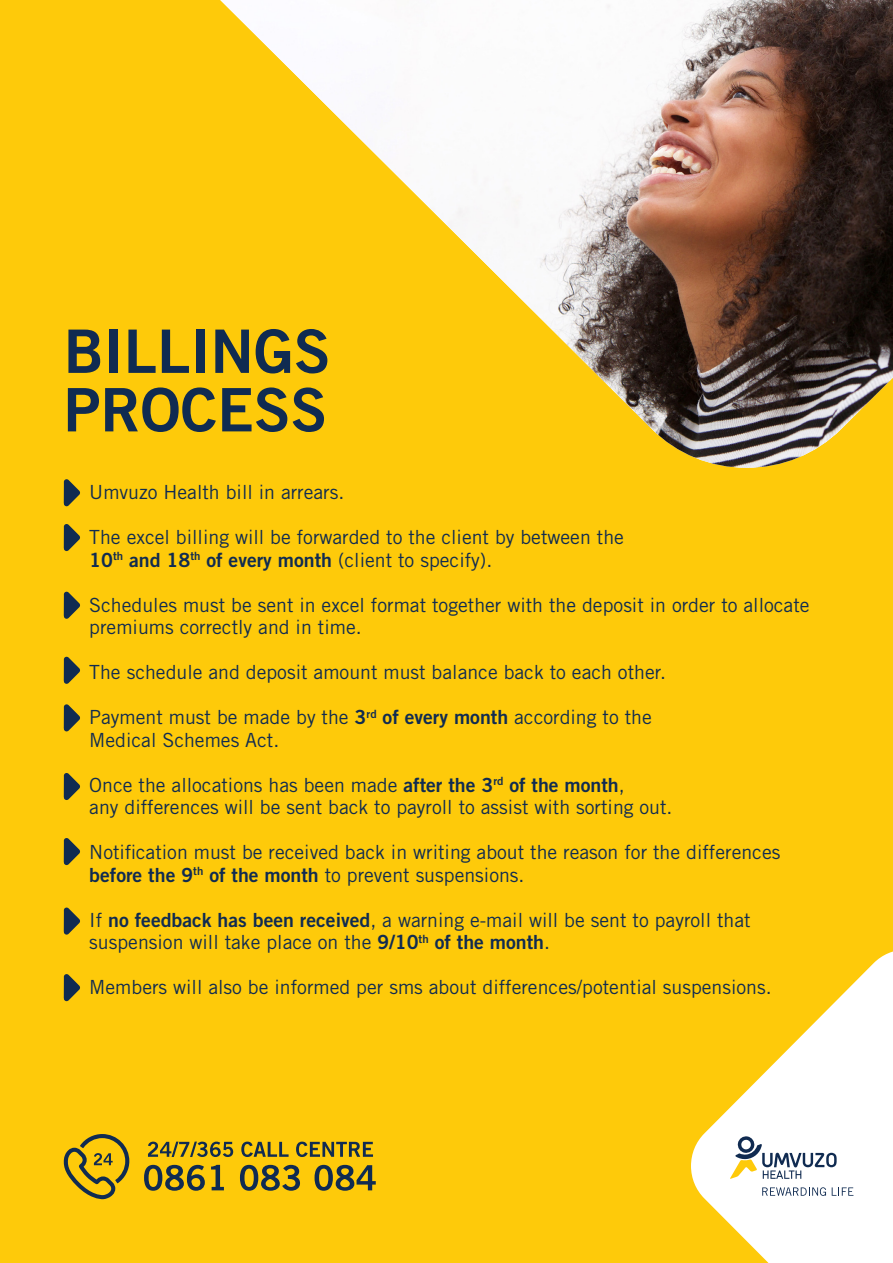
<style>
.page{position:relative;width:893px;height:1263px;background:#feca0a}
.page>*{position:absolute;margin:0;border:0;box-sizing:border-box;transform-origin:0 0}
.t1{font:60px/58.5px "Trade Gothic LT Std Bd 2";color:#102b51}
.t2{font:19.5px/22.5px "Trade Gothic LT Std";color:#102b51}
.t3{font:19.5px "Trade Gothic LT Std Bd 2";color:#102b51}
.s1{font-family:"Trade Gothic LT Std"}
.s2{font-family:"Trade Gothic LT Std Bd 2"}
</style>
<div class="page">
<svg style="left:691px;top:951px;width:202px;height:312px;fill:#fff"></svg>
<svg style="left:730px;top:1136px;width:107px;height:43px;background:#d1d4d2"></svg>
<svg style="left:762px;top:1187px;width:64px;height:9px"></svg>
<svg style="left:832px;top:1187px;width:21px;height:9px"></svg>
<img style="left:220px;top:0;width:673px;height:468px">
<svg style="left:63px;top:1134px;width:66px;height:65px"></svg>
<svg style="left:144px;top:1165px;width:61px;height:26px"></svg>
<svg style="left:211px;top:1165px;width:13px;height:25px"></svg>
<svg style="left:240px;top:1165px;width:60px;height:26px"></svg>
<svg style="left:315px;top:1165px;width:61px;height:26px"></svg>
<svg style="left:148px;top:1141px;width:85px;height:16px"></svg>
<svg style="left:241px;top:1141px;width:48px;height:16px"></svg>
<svg style="left:296px;top:1141px;width:77px;height:16px"></svg>
<svg style="left:64px;top:524px;width:16px;height:27px"></svg>
<svg style="left:64px;top:592px;width:16px;height:27px"></svg>
<svg style="left:64px;top:657px;width:16px;height:27px"></svg>
<svg style="left:64px;top:704px;width:16px;height:27px"></svg>
<svg style="left:64px;top:773px;width:16px;height:27px"></svg>
<svg style="left:64px;top:838px;width:16px;height:27px"></svg>
<svg style="left:64px;top:907px;width:16px;height:28px"></svg>
<svg style="left:64px;top:974px;width:16px;height:27px"></svg>
<svg style="left:64px;top:479px;width:16px;height:27px"></svg>
<p class="t1" style="left:64px;top:321px;width:268px">BILLINGS<br>PROCESS</p>
<p class="t2" style="left:89px;top:481px;width:257px">Umvuzo Health bill in arrears.</p>
<p class="t2" style="left:89px;top:526px;width:536px">The excel billing will be forwarded to the client by between the</p>
<p class="t3" style="left:89px;top:548px;width:405px">10<sup>th</sup> and 18<sup>th</sup> of every month <span class="s1">(client to specify).</span></p>
<p class="t2" style="left:89px;top:593px;width:722px">Schedules must be sent in excel format together with the deposit in order to allocate premiums correctly and in time.</p>
<p class="t2" style="left:89px;top:661px;width:578px">The schedule and deposit amount must balance back to each other.</p>
<p class="t2" style="left:89px;top:706px;width:564px">Payment must be made by the <span class="s2">3</span><sup>rd</sup> <span class="s2">of every month</span> according to the<br>Medical Schemes Act.</p>
<p class="t2" style="left:89px;top:773px;width:585px">Once the allocations has been made <span class="s2">after the 3</span><sup>rd</sup> <span class="s2">of the month</span>,<br>any differences will be sent back to payroll to assist with sorting out.</p>
<p class="t2" style="left:89px;top:841px;width:693px">Notification must be received back in writing about the reason for the differences <span class="s2">before the 9</span><sup>th</sup> <span class="s2">of the month</span> to prevent suspensions.</p>
<p class="t2" style="left:89px;top:908px;width:663px">If <span class="s2">no feedback has been received</span>, a warning e-mail will be sent to payroll that suspension will take place on the <span class="s2">9/10</span><sup>th</sup> <span class="s2">of the month</span>.</p>
<p class="t2" style="left:89px;top:976px;width:684px">Members will also be informed per sms about differences/potential suspensions.</p>
</div>
